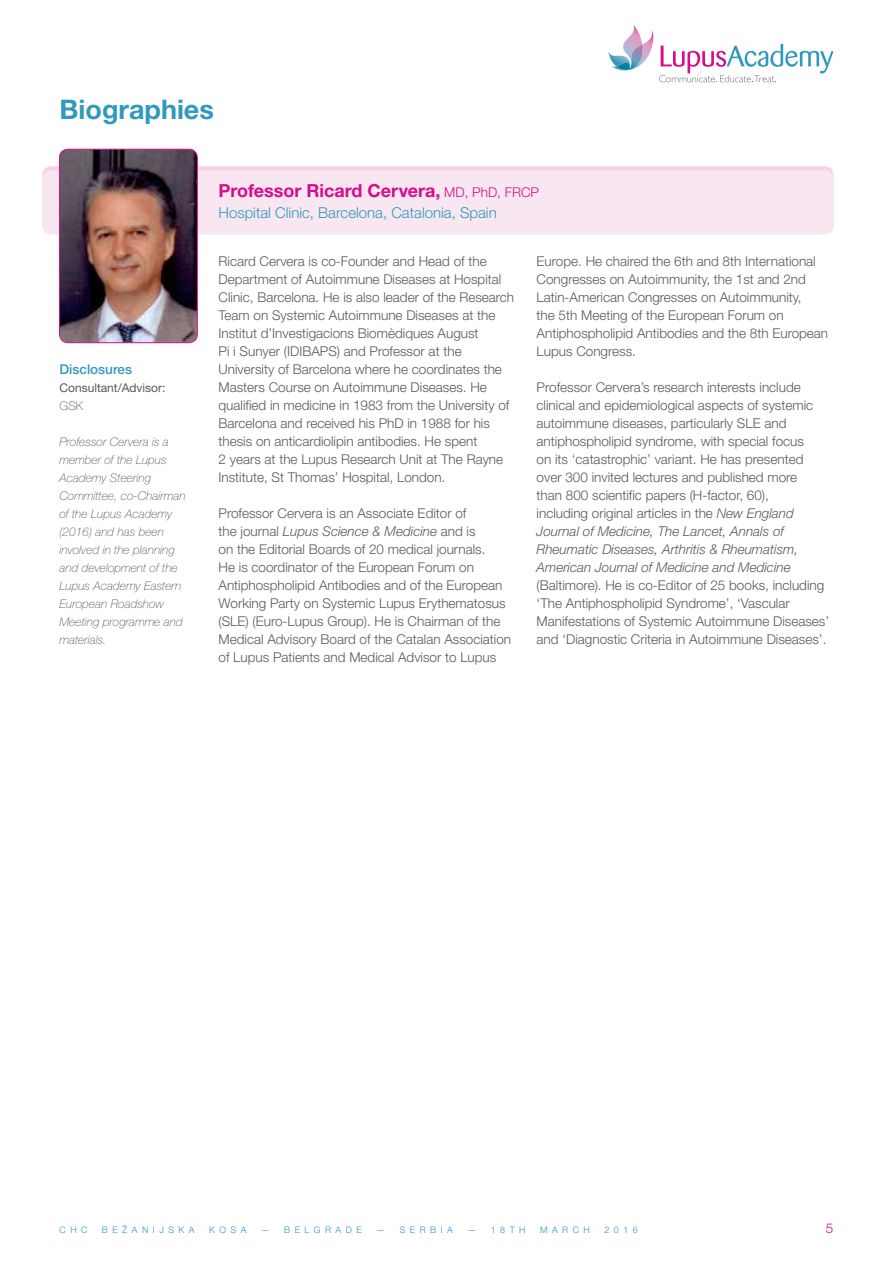
<style>
.page{position:relative;width:893px;height:1263px;background:#fff}
.page>*{position:absolute;margin:0;border:0;box-sizing:border-box;transform-origin:0 0}
.t1{font:700 27px "Helvetica Neue CE";color:#3099be}
.t2{font:700 18px "Helvetica Neue CE";color:#d70b8c}
.t3{font:300 15px "Helvetica Neue CE";color:#3099be}
.t4{font:300 13.5px/18px "Helvetica Neue CE";color:#58595b}
.t5{font:500 13.5px "Helvetica Neue CE";color:#3099be}
.t6{font:300 13.5px "Helvetica Neue CE";color:#d70b8c}
.t7{font:italic 100 12px/18px "Helvetica Neue CE";color:#58595b}
.t8{font:12px "Helvetica Neue CE";color:#58595b}
.t9{font:100 12px "Helvetica Neue CE";color:#58595b}
.t10{font:300 9px "Helvetica Neue CE";letter-spacing:.5em;color:#3099be}
.s1{font-weight:300;font-size:13.5px}
.s2{font-style:italic}
</style>
<div class="page">
<svg style="left:608px;top:25px;width:45px;height:44px"></svg>
<img style="left:616px;top:44px;width:28px;height:26px">
<svg style="left:659px;top:44px;width:174px;height:38px"></svg>
<div style="left:43px;top:166px;width:790px;height:68px;background:#f3d3e5;border-radius:9px"></div>
<div style="left:43px;top:170px;width:790px;height:64px;background:#f8e7f1;border-radius:9px"></div>
<img style="left:60px;top:149px;width:137px;height:194px">
<div style="left:59px;top:149px;width:139px;height:194px;border:1px solid #d70b8c;border-radius:9px"></div>
<h1 class="t1" style="left:60px;top:93px;width:156px">Biographies</h1>
<p class="t5" style="left:60px;top:361px;width:74px">Disclosures</p>
<p class="t8" style="left:60px;top:381px;width:107px">Consultant/Advisor:</p>
<p class="t9" style="left:60px;top:399px;width:25px">GSK</p>
<p class="t7" style="left:60px;top:433px;width:128px">Professor Cervera is a member of the Lupus<br>Academy Steering<br>Committee, co-Chairman of the Lupus Academy (2016) and has been involved in the planning and development of the<br>Lupus Academy Eastern<br>European Roadshow<br>Meeting programme and materials.</p>
<h2 class="t2" style="left:219px;top:179px;width:304px">Professor Ricard Cervera, <span class="s1">MD , PhD, FRCP</span></h2>
<p class="t3" style="left:219px;top:203px;width:280px">Hospital Clinic, Barcelona, Catalonia, Spain</p>
<p class="t4" style="left:219px;top:252px;width:297px">Ricard Cervera is co-Founder and Head of the Department of Autoimmune Diseases at Hospital Clinic, Barcelona. He is also leader of the Research Team on Systemic Autoimmune Diseases at the Institut d’Investigacions Biomèdiques August<br>Pi i Sunyer (IDI BAPS) and Professor at the University of Barcelona where he coordinates the Masters Course on Autoimmune Diseases. He qualified in medicine in 1983 from the University of Barcelona and received his PhD in 1988 for his thesis on anticardiolipin antibodies. He spent<br>2 years at the Lupus Research Unit at The Rayne Institute, St Thomas’ Hospital, London.</p>
<p class="t4" style="left:219px;top:504px;width:294px">Professor Cervera is an Associate Editor of<br>the journal <span class="s2">Lupus Science &amp; Medicine</span> and is<br>on the Editorial Boards of 20 medical journals.<br>He is coordinator of the European Forum on Antiphospholipid Antibodies and of the European Working Party on Systemic Lupus Erythematosus (SLE) (Euro-Lupus Group). He is Chairman of the Medical Advisory Board of the Catalan Association of Lupus Patients and Medical Advisor to Lupus</p>
<p class="t4" style="left:537px;top:252px;width:293px">Europe. He chaired the 6th and 8th International Congresses on Autoimmunity, the 1st and 2nd Latin-American Congresses on Autoimmunity,<br>the 5th Meeting of the European Forum on Antiphospholipid Antibodies and the 8th European Lupus Congress.</p>
<p class="t4" style="left:537px;top:378px;width:278px">Professor Cervera’s research interests include clinical and epidemiological aspects of systemic autoimmune diseases, particularly SLE and antiphospholipid syndrome, with special focus on its ‘catastrophic’ variant. He has presented over 300 invited lectures and published more than 800 scientific papers (H-factor, 60), including original articles in the <span class="s2">New England Journal of Medicine, The Lancet, Annals of Rheumatic Diseases, Arthritis &amp; Rheumatism, American Journal of Medicine and Medicine</span></p>
<p class="t4" style="left:537px;top:576px;width:294px">(Baltimore). He is co-Editor of 25 books, including ‘The Antiphospholipid Syndrome’, ‘Vascular Manifestations of Systemic Autoimmune Diseases’ and ‘Diagnostic Criteria in Autoimmune Diseases’.</p>
<p class="t10" style="left:60px;top:1224px;width:30px">CHC</p>
<p class="t10" style="left:102px;top:1224px;width:94px">Bežanijska</p>
<p class="t10" style="left:209px;top:1224px;width:39px">Kosa</p>
<p class="t10" style="left:261px;top:1224px;width:102px">— Belgrade</p>
<p class="t10" style="left:376px;top:1224px;width:78px">— Serbia</p>
<p class="t10" style="left:467px;top:1224px;width:58px">— 18th</p>
<p class="t10" style="left:540px;top:1224px;width:42px">March</p>
<p class="t10" style="left:604px;top:1224px;width:35px">2016</p>
<p class="t6" style="left:826px;top:1220px;width:9px">5</p>
</div>
